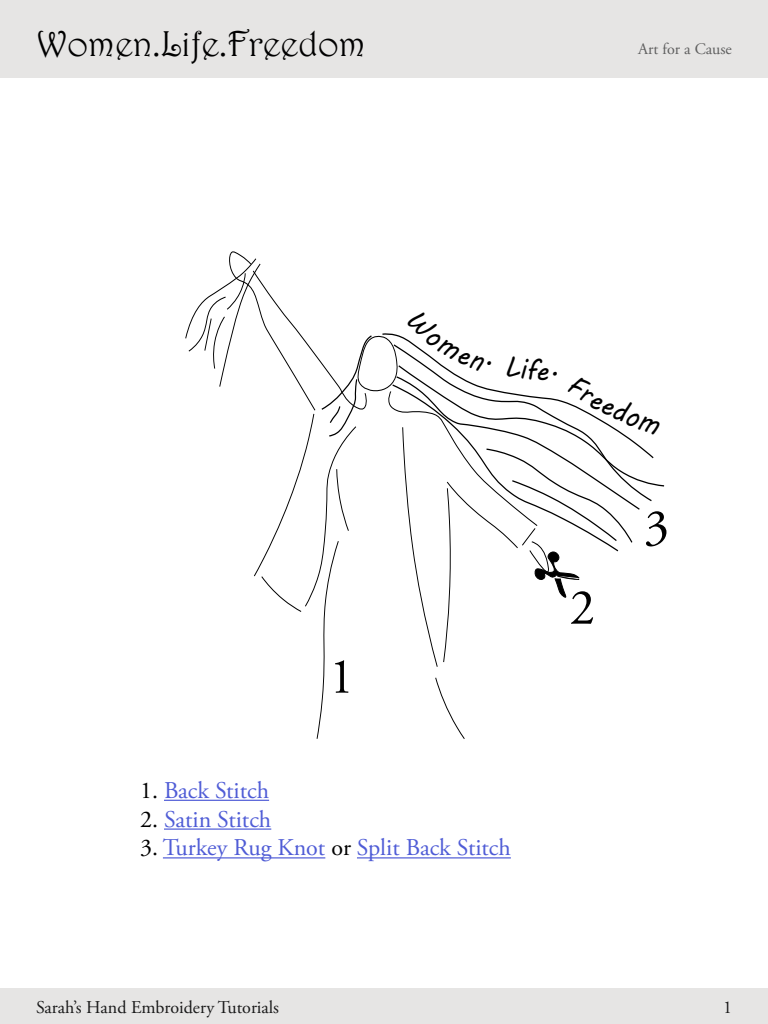
<style>
.page{position:relative;width:768px;height:1024px;background:#fff}
.page>*{position:absolute;margin:0;border:0;box-sizing:border-box;transform-origin:0 0}
.t1{font:50.6px "Adobe Garamond Pro";color:#000}
.t2{font:36px "Harrington";color:#000}
.t3{font:24px "Adobe Garamond Pro";color:#4f5cd6}
.t4{font:18px "Adobe Garamond Pro";color:#000}
.t5{font:16px "Adobe Garamond Pro";color:#4d4d4d}
.s1{color:#000}
</style>
<div class="page">
<div style="left:0;top:0;width:768px;height:78px;background:#e4e3e2"></div>
<div style="left:0;top:988px;width:768px;height:36px;background:#e4e3e2"></div>
<hr style="left:164px;top:800px;width:105px;height:1px;background:#4f5cd6">
<hr style="left:164px;top:828px;width:107px;height:2px;background:#4f5cd6">
<hr style="left:163px;top:857px;width:162px;height:1px;background:#4f5cd6">
<hr style="left:357px;top:857px;width:154px;height:1px;background:#4f5cd6">
<svg style="left:185px;top:251px;width:475px;height:488px"></svg>
<h2 class="t2" style="left:36px;top:22px;width:331px">Women.Life.Freedom</h2>
<p class="t5" style="left:638px;top:39px;width:95px">Art for a Cause</p>
<h1 class="t1" style="left:329px;top:646px;width:27px">1</h1>
<p class="t3" style="left:140px;top:776px;width:131px"><span class="s1">1.</span> Back Stitch</p>
<p class="t3" style="left:140px;top:805px;width:133px"><span class="s1">2.</span> Satin Stitch</p>
<p class="t3" style="left:140px;top:833px;width:372px"><span class="s1">3.</span> Turkey Rug Knot <span class="s1">or</span> Split Back Stitch</p>
<h1 class="t1" style="left:570px;top:577px;width:27px">2</h1>
<h1 class="t1" style="left:644px;top:497px;width:27px">3</h1>
<p class="t4" style="left:36px;top:996px;width:245px">Sarah’s Hand Embroidery Tutorials</p>
<p class="t4" style="left:723px;top:996px;width:10px">1</p>
</div>
